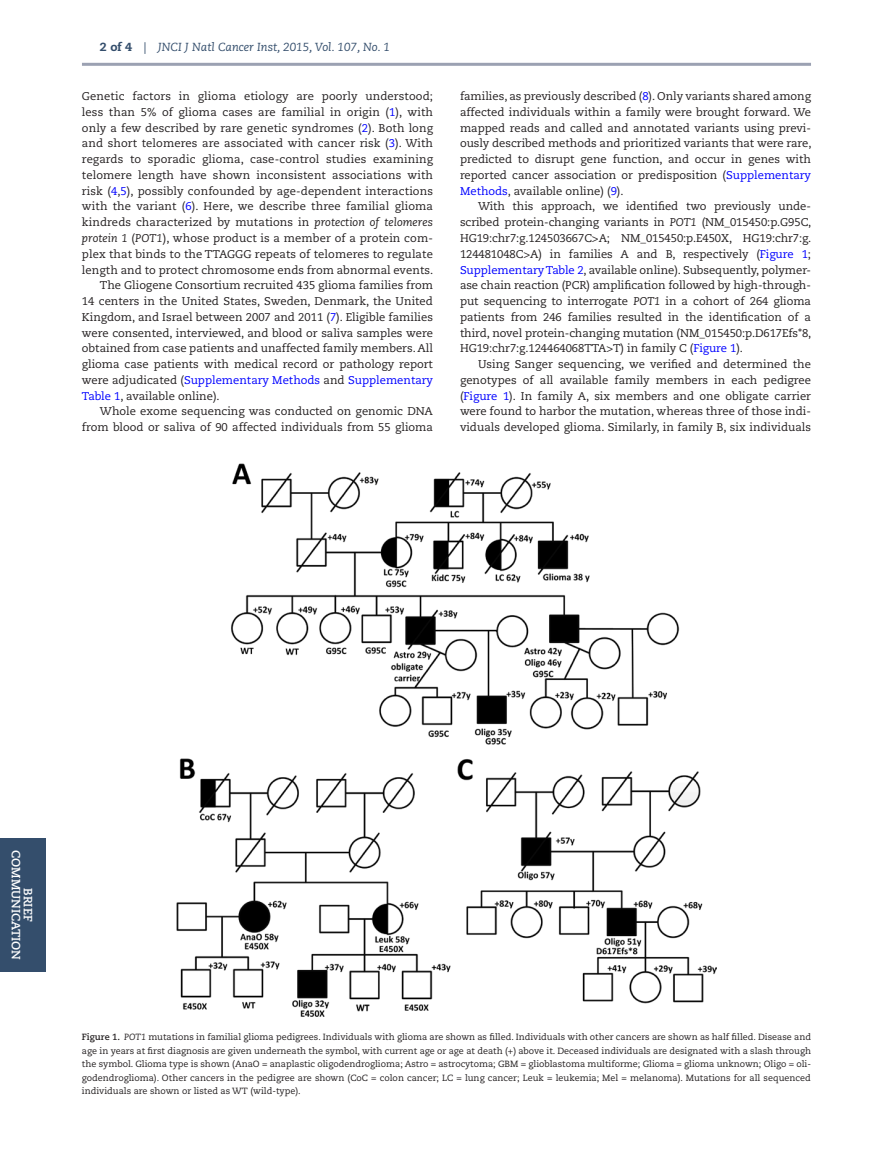
<style>
.page{position:relative;width:893px;height:1174px;background:#fff}
.page>*{position:absolute;margin:0;border:0;box-sizing:border-box;transform-origin:0 0}
.t1{font:700 12px/12px "Caecilia LT Std";color:#fff;text-align:center}
.t2{font:italic 11.7px "Caecilia LT Std";color:#344e6c}
.t3{font:11.25px/15.8px "Caecilia LT Std";color:#231f20;text-align:justify}
.t4{font:11.25px "Caecilia LT Std";color:#00f}
.t5{font:9px/13.5px "Caecilia LT Std";color:#231f20;text-align:justify}
.s1{font-weight:800;font-style:normal}
.s2{color:#00f}
.s3{font-style:italic}
.s4{color:#231f20}
.s5{font-weight:700}
</style>
<div class="page">
<hr style="left:82px;top:63px;width:729px;height:3px;background:#9ba1b2">
<div style="left:0;top:838px;width:45px;height:133px;background:#344e6c"></div>
<img style="left:176px;top:463px;width:540px;height:553px">
<p class="t2" style="left:100px;top:40px;width:292px"><span class="s1">2 of 4</span> | JNCI J Natl Cancer Inst, 2015, Vol. 107, No. 1</p>
<p class="t3" style="left:82px;top:89px;width:353px">Genetic factors in glioma etiology are poorly understood;</p>
<p class="t3" style="left:82px;top:104px;width:353px">less than 5% of glioma cases are familial in origin (<span class="s2">1</span>), with</p>
<p class="t3" style="left:82px;top:120px;width:353px">only a few described by rare genetic syndromes (<span class="s2">2</span>). Both long</p>
<p class="t3" style="left:82px;top:136px;width:352px">and short telomeres are associated with cancer risk (<span class="s2">3</span>). With</p>
<p class="t3" style="left:82px;top:152px;width:352px">regards to sporadic glioma, case-control studies examining</p>
<p class="t3" style="left:82px;top:167px;width:353px">telomere length have shown inconsistent associations with</p>
<p class="t3" style="left:82px;top:183px;width:353px">risk (<span class="s2">4</span>,<span class="s2">5</span>), possibly confounded by age-dependent interactions</p>
<p class="t3" style="left:82px;top:199px;width:352px">with the variant (<span class="s2">6</span>). Here, we describe three familial glioma</p>
<p class="t3" style="left:82px;top:215px;width:352px">kindreds characterized by mutations in <span class="s3">protection of telomeres</span></p>
<p class="t3" style="left:82px;top:230px;width:352px"><span class="s3">protein 1</span> (<span class="s3">POT1</span>), whose product is a member of a protein com-</p>
<p class="t3" style="left:82px;top:246px;width:352px">plex that binds to the TTAGGG repeats of telomeres to regulate</p>
<p class="t3" style="left:82px;top:262px;width:353px">length and to protect chromosome ends from abnormal events.</p>
<p class="t3" style="left:100px;top:278px;width:334px">The Gliogene Consortium recruited 435 glioma families from</p>
<p class="t3" style="left:82px;top:293px;width:352px">14 centers in the United States, Sweden, Denmark, the United</p>
<p class="t3" style="left:82px;top:309px;width:352px">Kingdom, and Israel between 2007 and 2011 (<span class="s2">7</span>). Eligible families</p>
<p class="t3" style="left:82px;top:325px;width:352px">were consented, interviewed, and blood or saliva samples were</p>
<p class="t3" style="left:82px;top:341px;width:352px">obtained from case patients and unaffected family members. All</p>
<p class="t3" style="left:82px;top:356px;width:352px">glioma case patients with medical record or pathology report</p>
<p class="t4" style="left:82px;top:373px;width:352px"><span class="s4">were adjudicated (</span>Supplementary Methods <span class="s4">and</span> Supplementary</p>
<p class="t3" style="left:82px;top:388px;width:139px"><span class="s2">Table 1</span>, available online).</p>
<p class="t3" style="left:100px;top:404px;width:334px">Whole exome sequencing was conducted on genomic DNA</p>
<p class="t3" style="left:82px;top:419px;width:352px">from blood or saliva of 90 affected individuals from 55 glioma</p>
<p class="t3" style="left:460px;top:89px;width:353px">families, as previously described (<span class="s2">8</span>). Only variants shared among affected individuals within a family were brought forward. We mapped reads and called and annotated variants using previ&shy;ously described methods and prioritized variants that were rare, predicted to disrupt gene function, and occur in genes with reported cancer association or predisposition (<span class="s2">Supplementary Methods</span>, available online) (<span class="s2">9</span>).</p>
<p class="t3" style="left:460px;top:199px;width:353px;text-indent:18px">With this approach, we identified two previously unde&shy;scribed protein-changing variants in <span class="s3">POT1</span> (NM_015450:p.G95C, HG19:chr7:g.124503667C&gt;A; NM_015450:p.E450X, HG19:chr7:g.<br>124481048C&gt;A) in families A and B, respectively (<span class="s2">Figure 1</span>; <span class="s2">Supplementary Table 2</span>, available online). Subsequently, polymer&shy;ase chain reaction (PCR) amplification followed by high-through&shy;put sequencing to interrogate <span class="s3">POT1</span> in a cohort of 264 glioma patients from 246 families resulted in the identification of a third, novel protein-changing mutation (NM_015450:p.D617Efs*8, HG19:chr7:g.124464068TTA&gt;T) in family C (<span class="s2">Figure 1</span>).</p>
<p class="t3" style="left:460px;top:356px;width:353px;text-indent:18px">Using Sanger sequencing, we verified and determined the genotypes of all available family members in each pedigree (<span class="s2">Figure 1</span>). In family A, six members and one obligate carrier were found to harbor the mutation, whereas three of those indi&shy;viduals developed glioma. Similarly, in family B, six individuals</p>
<p class="t1" style="left:34px;top:850px;width:112px;rotate:90deg">brief communication</p>
<p class="t5" style="left:82px;top:1030px;width:731px"><span class="s5">Figure 1.</span> <span class="s3">POT1</span> mutations in familial glioma pedigrees. Individuals with glioma are shown as filled. Individuals with other cancers are shown as half filled. Disease and age in years at first diagnosis are given underneath the symbol, with current age or age at death (+) above it. Deceased individuals are designated with a slash through the symbol. Glioma type is shown (AnaO = anaplastic oligodendroglioma; Astro = astrocytoma; GBM = glioblastoma multiforme; Glioma = glioma unknown; Oligo = oli&shy;godendroglioma). Other cancers in the pedigree are shown (CoC = colon cancer; LC = lung cancer; Leuk = leukemia; Mel = melanoma). Mutations for all sequenced individuals are shown or listed as WT (wild-type).</p>
</div>
